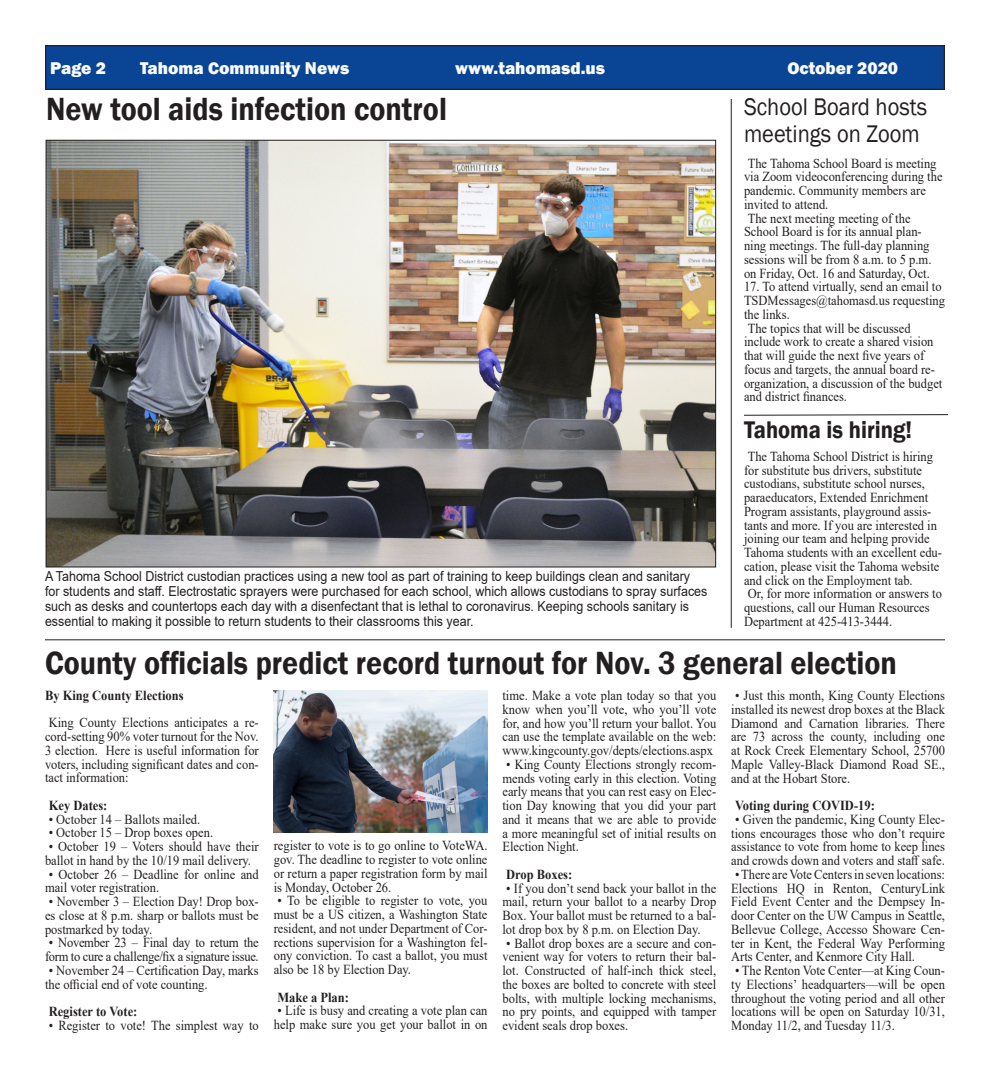
<style>
.page{position:relative;width:990px;height:1080px;background:#fff}
.page>*{position:absolute;margin:0;border:0;box-sizing:border-box;transform-origin:0 0}
.t1{font:600 33px "Franklin Gothic";color:#231f20;scale:.91 1}
.t2{font:24.75px/27px "Franklin Gothic";color:#231f20;scale:.91 1}
.t3{font:600 24.75px "Franklin Gothic";color:#231f20;scale:.91 1}
.t4{font:800 17.5px "Franklin Gothic";color:#fafafa}
.t5{font:13.75px/13.8px "Times New Roman";color:#231f20;text-align:justify;scale:.91 1}
.t6{font:13.75px/15px "Arial";color:#231f20;scale:.91 1}
.t7{font:700 13.75px "Times New Roman";color:#231f20;scale:.91 1}
.t8{font:13.75px/13.8px "Times New Roman";letter-spacing:-.02em;color:#231f20;scale:.91 1}
</style>
<div class="page">
<div style="left:46px;top:46px;width:898px;height:43px;background:#094594"></div>
<div style="left:45px;top:45px;width:900px;height:45px;border:1px solid #231f20"></div>
<img style="left:274px;top:690px;width:214px;height:143px">
<hr style="left:45px;top:640px;width:900px;height:1px;background:#231f20">
<img style="left:48px;top:142px;width:666px;height:423px">
<hr style="left:731px;top:99px;width:1px;height:529px;background:#231f20">
<svg style="left:744px;top:414px;width:204px;height:2px"></svg>
<p class="t4" style="left:50px;top:56px;width:58px">Page 2</p>
<p class="t4" style="left:140px;top:56px;width:211px">Tahoma Community News</p>
<p class="t4" style="left:455px;top:56px;width:152px">www.tahomasd.us</p>
<p class="t4" style="left:788px;top:56px;width:112px">October 2020</p>
<p class="t1" style="left:46px;top:89px;width:442px">New tool aids infection control</p>
<p class="t2" style="left:744px;top:94px;width:203px">School Board hosts meetings on Zoom</p>
<p class="t5" style="left:744px;top:156px;width:220px;text-align:left">The Tahoma School Board is meeting via Zoom videoconferencing during the pandemic. Community members are invited to attend.</p>
<p class="t5" style="left:744px;top:211px;width:208px;text-align:left">The next meeting meeting of the School Board is for its annual plan&shy;ning meetings. The full-day planning sessions will be from 8 a.m. to 5 p.m. on Friday, Oct. 16 and Saturday, Oct.</p>
<p class="t5" style="left:744px;top:280px;width:222px;text-align:left">17. To attend virtually, send an email to<br>TSDMessages@tahomasd.us requesting the links.</p>
<p class="t5" style="left:744px;top:321px;width:219px;text-align:left">The topics that will be discussed include work to create a shared vision that will guide the next five years of focus and targets, the annual board re&shy;organization, a discussion of the budget and district finances.</p>
<p class="t6" style="left:45px;top:569px;width:730px">A Tahoma School District custodian practices using a new tool as part of training to keep buildings clean and sanitary for students and staff. Electrostatic sprayers were purchased for each school, which allows custodians to spray surfaces such as desks and countertops each day with a disenfectant that is lethal to coronavirus. Keeping schools sanitary is essential to making it possible to return students to their classrooms this year.</p>
<p class="t3" style="left:744px;top:415px;width:186px">Tahoma is hiring!</p>
<p class="t5" style="left:744px;top:449px;width:219px;text-align:left">The Tahoma School District is hiring for substitute bus drivers, substitute custodians, substitute school nurses, paraeducators, Extended Enrichment Program assistants, playground assis&shy;tants and more. If you are interested in joining our team and helping provide Tahoma students with an excellent edu&shy;cation, please visit the Tahoma website and click on the Employment tab.</p>
<p class="t5" style="left:744px;top:587px;width:219px;text-align:left">Or, for more information or answers to questions, call our Human Resources<br>Department at 425-413-3444.</p>
<p class="t1" style="left:45px;top:643px;width:938px">County officials predict record turnout for Nov. 3 general election</p>
<p class="t7" style="left:45px;top:685px;width:154px">By King County Elections</p>
<p class="t5" style="left:45px;top:716px;width:236px">King County Elections anticipates a re&shy;cord-setting 90% voter turnout for the Nov.<br>3 election. Here is useful information for voters, including significant dates and con&shy;tact information:</p>
<p class="t7" style="left:49px;top:795px;width:66px">Key Dates:</p>
<p class="t5" style="left:49px;top:812px;width:168px">• October 14 – Ballots mailed.</p>
<p class="t5" style="left:49px;top:826px;width:182px">• October 15 – Drop boxes open.</p>
<p class="t5" style="left:45px;top:839px;width:236px">• October 19 – Voters should have their ballot in hand by the 10/19 mail delivery.</p>
<p class="t5" style="left:45px;top:867px;width:236px">• October 26 – Deadline for online and mail voter registration.</p>
<p class="t5" style="left:45px;top:894px;width:236px">• November 3 – Election Day! Drop box&shy;es close at 8 p.m. sharp or ballots must be postmarked by today.</p>
<p class="t8" style="left:45px;top:936px;width:236px">• November 23 – Final day to return the form to cure a challenge/fix a signature issue.</p>
<p class="t5" style="left:45px;top:963px;width:236px">• November 24 – Certification Day, marks the official end of vote counting.</p>
<p class="t7" style="left:49px;top:1002px;width:99px">Register to Vote:</p>
<p class="t5" style="left:49px;top:1018px;width:232px">• Register to vote! The simplest way to</p>
<p class="t5" style="left:274px;top:838px;width:236px">register to vote is to go online to VoteWA. gov. The deadline to register to vote online or return a paper registration form by mail is Monday, October 26.</p>
<p class="t5" style="left:274px;top:893px;width:236px">• To be eligible to register to vote, you must be a US citizen, a Washington State resident, and not under Department of Cor&shy;rections supervision for a Washington fel&shy;ony conviction. To cast a ballot, you must also be 18 by Election Day.</p>
<p class="t7" style="left:278px;top:987px;width:80px">Make a Plan:</p>
<p class="t5" style="left:274px;top:1003px;width:236px">• Life is busy and creating a vote plan can help make sure you get your ballot in on</p>
<p class="t5" style="left:502px;top:688px;width:236px">time. Make a vote plan today so that you know when you’ll vote, who you’ll vote for, and how you’ll return your ballot. You can use the template available on the web: www.kingcounty.gov/depts/elections.aspx</p>
<p class="t5" style="left:502px;top:757px;width:236px">• King County Elections strongly recom&shy;mends voting early in this election. Voting early means that you can rest easy on Elec&shy;tion Day knowing that you did your part and it means that we are able to provide a more meaningful set of initial results on Election Night.</p>
<p class="t7" style="left:506px;top:864px;width:74px">Drop Boxes:</p>
<p class="t5" style="left:502px;top:881px;width:236px">• If you don’t send back your ballot in the mail, return your ballot to a nearby Drop Box. Your ballot must be returned to a bal&shy;lot drop box by 8 p.m. on Election Day.</p>
<p class="t5" style="left:502px;top:936px;width:236px">• Ballot drop boxes are a secure and con&shy;venient way for voters to return their bal&shy;lot. Constructed of half-inch thick steel, the boxes are bolted to concrete with steel bolts, with multiple locking mechanisms, no pry points, and equipped with tamper evident seals drop boxes.</p>
<p class="t5" style="left:731px;top:688px;width:236px">• Just this month, King County Elections installed its newest drop boxes at the Black Diamond and Carnation libraries. There are 73 across the county, including one at Rock Creek Elementary School, 25700<br>Maple Valley-Black Diamond Road SE., and at the Hobart Store.</p>
<p class="t7" style="left:735px;top:796px;width:155px">Voting during COVID-19:</p>
<p class="t5" style="left:731px;top:812px;width:236px">• Given the pandemic, King County Elec&shy;tions encourages those who don’t require assistance to vote from home to keep lines and crowds down and voters and staff safe.</p>
<p class="t5" style="left:731px;top:867px;width:236px">• There are Vote Centers in seven locations:<br>Elections HQ in Renton, CenturyLink Field Event Center and the Dempsey In&shy;door Center on the UW Campus in Seattle, Bellevue College, Accesso Showare Cen&shy;ter in Kent, the Federal Way Performing Arts Center, and Kenmore City Hall.</p>
<p class="t5" style="left:731px;top:963px;width:236px">• The Renton Vote Center—at King Coun&shy;ty Elections’ headquarters—will be open throughout the voting period and all other locations will be open on Saturday 10/31, Monday 11/2, and Tuesday 11/3.</p>
</div>
